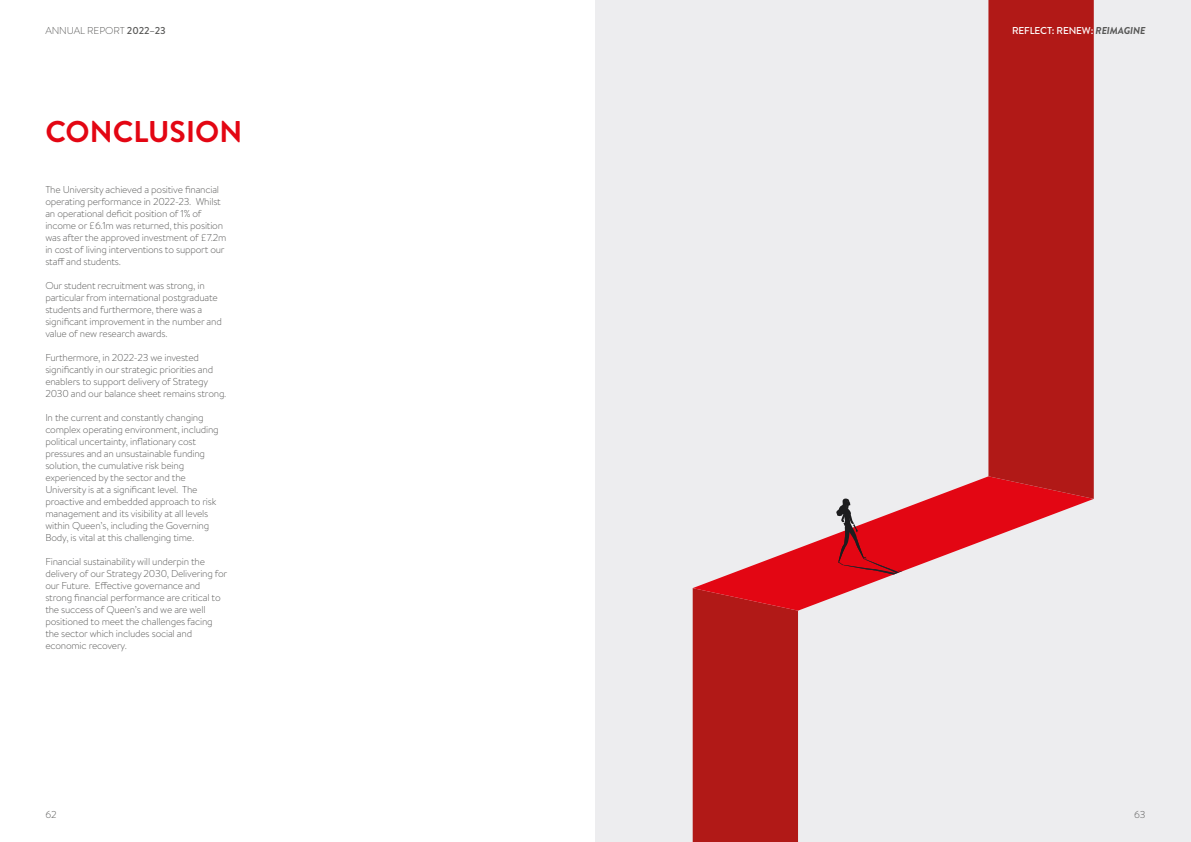
<style>
.page{position:relative;width:1191px;height:842px;background:#fff}
.page>*{position:absolute;margin:0;border:0;box-sizing:border-box;transform-origin:0 0}
.t1{font:700 30px "Brandon Text";color:#e30613}
.t2{font:300 10px/12px "Brandon Text";letter-spacing:-.02em;color:#575756}
.t3{font:500 10px "Brandon Text";letter-spacing:-.01em;color:#fff}
.s1{font-weight:500}
.s2{font-weight:700;font-style:italic;color:#575756}
</style>
<div class="page">
<div style="left:595px;top:0;width:596px;height:842px;background:#ededef"></div>
<div style="left:692px;top:611px;width:106px;height:231px;background:#b11917"></div>
<svg style="left:692px;top:476px;width:401px;height:135px"></svg>
<div style="left:988px;top:0;width:105px;height:499px;background:#b11917"></div>
<svg style="left:835px;top:498px;width:115px;height:91px"></svg>
<p class="t2" style="left:45px;top:24px;width:122px">ANNUAL REPORT <span class="s1">2022–23</span></p>
<h1 class="t1" style="left:46px;top:110px;width:198px">CONCLUSION</h1>
<p class="t2" style="left:45px;top:183px;width:182px">The University achieved a positive financial operating performance in 2022-23. Whilst an operational deficit position of 1% of income or £6.1m was returned, this position was after the approved investment of £7.2m in cost of living interventions to support our staff and students.</p>
<p class="t2" style="left:45px;top:279px;width:178px">Our student recruitment was strong, in particular from international postgraduate students and furthermore, there was a significant improvement in the number and value of new research awards.</p>
<p class="t2" style="left:45px;top:351px;width:183px">Furthermore, in 2022-23 we invested significantly in our strategic priorities and enablers to support delivery of Strategy 2030 and our balance sheet remains strong.</p>
<p class="t2" style="left:45px;top:411px;width:175px">In the current and constantly changing complex operating environment, including political uncertainty, inflationary cost pressures and an unsustainable funding solution, the cumulative risk being experienced by the sector and the University is at a significant level. The proactive and embedded approach to risk management and its visibility at all levels within Queen’s, including the Governing Body, is vital at this challenging time.</p>
<p class="t2" style="left:45px;top:555px;width:183px">Financial sustainability will underpin the delivery of our Strategy 2030, Delivering for our Future. Effective governance and strong financial performance are critical to the success of Queen’s and we are well positioned to meet the challenges facing the sector which includes social and economic recovery.</p>
<p class="t2" style="left:45px;top:808px;width:13px">62</p>
<p class="t3" style="left:1012px;top:24px;width:135px">REFLECT: RENEW: <span class="s2">REIMAGINE</span></p>
<p class="t2" style="left:1134px;top:808px;width:13px">63</p>
</div>
